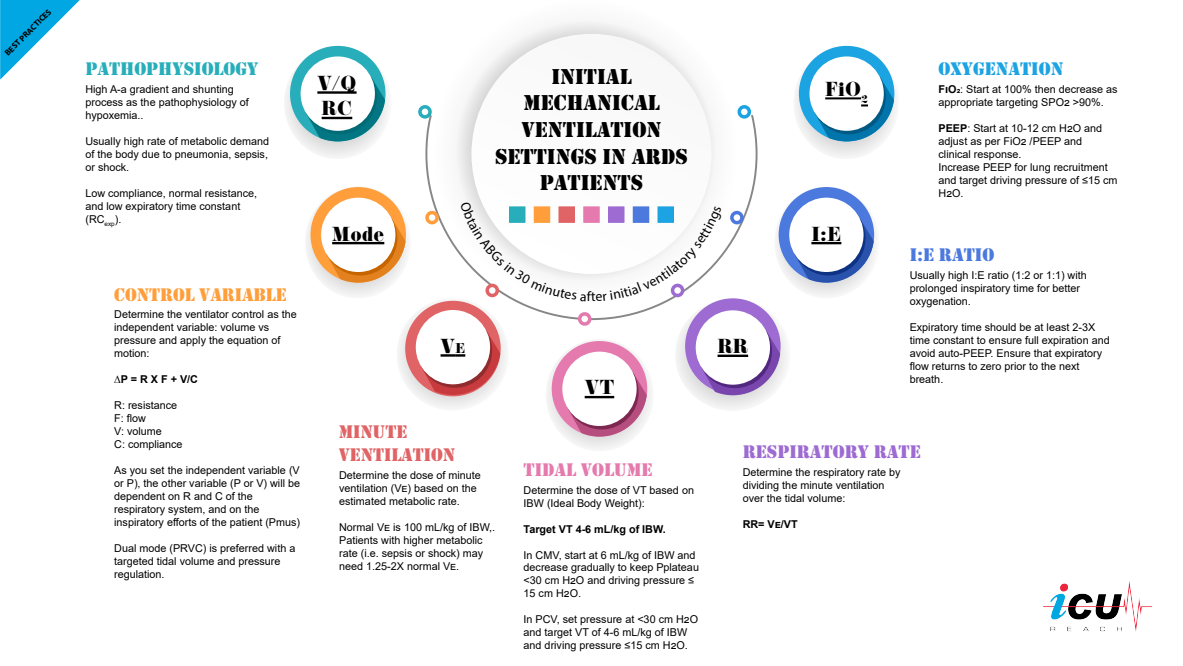
<style>
.page{position:relative;width:1183px;height:666px;background:#fff}
.page>*{position:absolute;margin:0;border:0;box-sizing:border-box;transform-origin:0 0}
.t1{font:22.2px/26.6px "Stencil";color:#000;text-align:center}
.t2{font:21.2px/25.4px "Didoni URWD";color:#000}
.t3{font:18.8px/22.6px "Stencil";color:#e06365}
.t4{font:18.8px "Stencil";color:#28aebb}
.t5{font:18.8px "Stencil";color:#ff9e3a}
.t6{font:18.8px "Stencil";color:#9d6bd2}
.t7{font:18.8px "Stencil";color:#e47aad}
.t8{font:18.8px "Stencil";color:#1ca3e2}
.t9{font:18.8px "Stencil";color:#4c79dd}
.t10{font:10.8px/13px "Arial";color:#000}
.t11{font:700 10.8px "Arial";color:#000}
.t12{font:700 8.4px "Myriad Pro";color:#000}
.s1{font-weight:700}
.s2{font-size:14.84px}
</style>
<div class="page">
<svg style="left:0;top:0;width:80px;height:80px"></svg>
<img style="left:431px;top:1px;width:306px;height:306px;border-radius:153px">
<img style="left:471px;top:34px;width:240px;height:240px;border-radius:120px">
<svg style="left:425px;top:115px;width:332px;height:205px"></svg>
<svg style="left:418px;top:105px;width:14px;height:14px"></svg>
<svg style="left:737px;top:105px;width:14px;height:14px"></svg>
<svg style="left:730px;top:211px;width:13px;height:13px"></svg>
<svg style="left:578px;top:312px;width:13px;height:13px"></svg>
<svg style="left:425px;top:211px;width:14px;height:13px"></svg>
<img style="left:285px;top:47px;width:103px;height:110px">
<div style="left:290px;top:46px;width:95px;height:95px;background:#28aebb;border-radius:50%"></div>
<svg style="left:305px;top:75px;width:80px;height:66px"></svg>
<div style="left:302px;top:60px;width:75px;height:74px;background:#006b76;border-radius:50%"></div>
<div style="left:300px;top:56px;width:75px;height:75px;background:#fff;border-radius:50%"></div>
<hr style="left:317px;top:91px;width:39px;height:3px;background:#000">
<hr style="left:321px;top:117px;width:31px;height:2px;background:#000">
<img style="left:306px;top:187px;width:102px;height:109px">
<div style="left:310px;top:187px;width:96px;height:95px;background:#ff9e3a;border-radius:50%"></div>
<svg style="left:326px;top:216px;width:80px;height:66px"></svg>
<svg style="left:323px;top:201px;width:74px;height:74px"></svg>
<div style="left:321px;top:197px;width:74px;height:75px;background:#fff;border-radius:50%"></div>
<hr style="left:332px;top:242px;width:52px;height:2px;background:#000">
<img style="left:398px;top:298px;width:110px;height:110px">
<div style="left:405px;top:300px;width:95px;height:96px;background:#e06365;border-radius:50%"></div>
<div style="left:416px;top:310px;width:74px;height:74px;background:#fff;border-radius:50%"></div>
<svg style="left:420px;top:328px;width:80px;height:67px"></svg>
<img style="left:547px;top:341px;width:104px;height:108px">
<div style="left:551px;top:341px;width:96px;height:95px;background:#e47aad;border-radius:50%"></div>
<svg style="left:567px;top:370px;width:80px;height:66px"></svg>
<svg style="left:564px;top:355px;width:74px;height:74px"></svg>
<div style="left:562px;top:351px;width:74px;height:75px;background:#fff;border-radius:50%"></div>
<hr style="left:584px;top:396px;width:30px;height:2px;background:#000">
<img style="left:675px;top:298px;width:112px;height:111px">
<div style="left:685px;top:298px;width:95px;height:96px;background:#9d6bd2;border-radius:50%"></div>
<svg style="left:700px;top:329px;width:80px;height:66px"></svg>
<svg style="left:697px;top:314px;width:75px;height:74px"></svg>
<div style="left:695px;top:310px;width:75px;height:74px;background:#fff;border-radius:50%"></div>
<hr style="left:717px;top:354px;width:31px;height:3px;background:#000">
<img style="left:795px;top:47px;width:101px;height:110px">
<div style="left:798px;top:46px;width:96px;height:95px;background:#1ca3e2;border-radius:50%"></div>
<div style="left:809px;top:56px;width:74px;height:75px;background:#fff;border-radius:50%"></div>
<svg style="left:814px;top:75px;width:80px;height:66px"></svg>
<img style="left:776px;top:187px;width:100px;height:109px">
<div style="left:778px;top:187px;width:96px;height:95px;background:#4c79dd;border-radius:50%"></div>
<svg style="left:794px;top:216px;width:80px;height:66px"></svg>
<svg style="left:791px;top:201px;width:74px;height:74px"></svg>
<div style="left:789px;top:197px;width:74px;height:75px;background:#fff;border-radius:50%"></div>
<hr style="left:811px;top:242px;width:30px;height:2px;background:#000">
<img style="left:1043px;top:581px;width:110px;height:51px">
<svg style="left:460px;top:201px;width:262px;height:100px"></svg>
<p class="t12" style="left:2px;top:50px;width:63px;rotate:-45deg">BEST PRACTICES</p>
<h3 class="t4" style="left:85px;top:58px;width:174px">PATHOPHYSIOLOGY</h3>
<p class="t10" style="left:85px;top:83px;width:165px">High A-a gradient and shunting process as the pathophysiology of hypoxemia..</p>
<p class="t10" style="left:85px;top:134px;width:185px;text-align:justify">Usually high rate of metabolic demand of the body due to pneumonia, sepsis, or shock.</p>
<p class="t10" style="left:85px;top:186px;width:173px">Low compliance, normal resistance, and low expiratory time constant (RC<sub>exp</sub>).</p>
<h3 class="t5" style="left:114px;top:283px;width:174px">CONTROL VARIABLE</h3>
<p class="t10" style="left:114px;top:308px;width:184px">Determine the ventilator control as the independent variable: volume vs pressure and apply the equation of motion:</p>
<p class="t11" style="left:114px;top:371px;width:85px">∆P = R X F + V/C</p>
<p class="t10" style="left:114px;top:398px;width:70px">R: resistance<br>F: flow<br>V: volume<br>C: compliance</p>
<p class="t10" style="left:114px;top:463px;width:187px">As you set the independent variable (V or P), the other variable (P or V) will be dependent on R and C of the respiratory system, and on the inspiratory efforts of the patient (Pmus)</p>
<p class="t10" style="left:114px;top:541px;width:183px">Dual mode (PRVC) is preferred with a targeted tidal volume and pressure regulation.</p>
<h2 class="t2" style="left:317px;top:70px;width:41px">V/Q<br>RC</h2>
<h1 class="t1" style="left:495px;top:63px;width:194px">INITIAL<br>MECHANICAL<br>VENTILATION<br>SETTINGS IN ARDS<br>PATIENTS</h1>
<h2 class="t2" style="left:825px;top:76px;width:44px">FiO<sub>2</sub></h2>
<h3 class="t8" style="left:938px;top:58px;width:126px">OXYGENATION</h3>
<p class="t10" style="left:938px;top:83px;width:181px"><span class="s1">FIO2</span>: Start at 100% then decrease as appropriate targeting SPO2 &gt;90%.</p>
<p class="t10" style="left:938px;top:122px;width:180px"><span class="s1">PEEP</span>: Start at 10-12 cm H2O and adjust as per FiO2 /PEEP and<br>clinical response.<br>Increase PEEP for lung recruitment and target driving pressure of ≤15 cm<br>H2O.</p>
<h2 class="t2" style="left:332px;top:221px;width:54px">Mode</h2>
<h2 class="t2" style="left:811px;top:221px;width:31px">I:E</h2>
<h3 class="t9" style="left:909px;top:244px;width:86px">I:E RATIO</h3>
<h2 class="t2" style="left:440px;top:333px;width:26px">V<span class="s2">E</span></h2>
<h2 class="t2" style="left:584px;top:375px;width:31px">VT</h2>
<h2 class="t2" style="left:717px;top:333px;width:32px">RR</h2>
<p class="t10" style="left:909px;top:268px;width:179px">Usually high I:E ratio (1:2 or 1:1) with prolonged inspiratory time for better oxygenation.</p>
<p class="t10" style="left:909px;top:320px;width:201px">Expiratory time should be at least 2-3X time constant to ensure full expiration and avoid auto-PEEP. Ensure that expiratory flow returns to zero prior to the next breath.</p>
<h3 class="t3" style="left:339px;top:421px;width:118px">MINUTE<br>VENTILATION</h3>
<h3 class="t6" style="left:742px;top:441px;width:180px">RESPIRATORY RATE</h3>
<p class="t10" style="left:339px;top:469px;width:143px">Determine the dose of minute ventilation (VE) based on the estimated metabolic rate.</p>
<p class="t10" style="left:339px;top:520px;width:158px">Normal VE is 100 mL/kg of IBW,.<br>Patients with higher metabolic rate (i.e. sepsis or shock) may need 1.25-2X normal VE.</p>
<h3 class="t7" style="left:523px;top:458px;width:130px">TIDAL VOLUME</h3>
<p class="t10" style="left:742px;top:465px;width:159px">Determine the respiratory rate by dividing the minute ventilation over the tidal volume:</p>
<p class="t11" style="left:742px;top:516px;width:57px">RR= VE/VT</p>
<p class="t10" style="left:523px;top:483px;width:172px">Determine the dose of VT based on<br>IBW (Ideal Body Weight):</p>
<p class="t11" style="left:523px;top:521px;width:144px">Target VT 4-6 mL/kg of IBW.</p>
<p class="t10" style="left:523px;top:548px;width:177px">In CMV, start at 6 mL/kg of IBW and decrease gradually to keep Pplateau &lt;30 cm H2O and driving pressure ≤<br>15 cm H2O.</p>
<p class="t10" style="left:523px;top:612px;width:176px">In PCV, set pressure at &lt;30 cm H2O and target VT of 4-6 mL/kg of IBW and driving pressure ≤15 cm H2O.</p>
</div>
